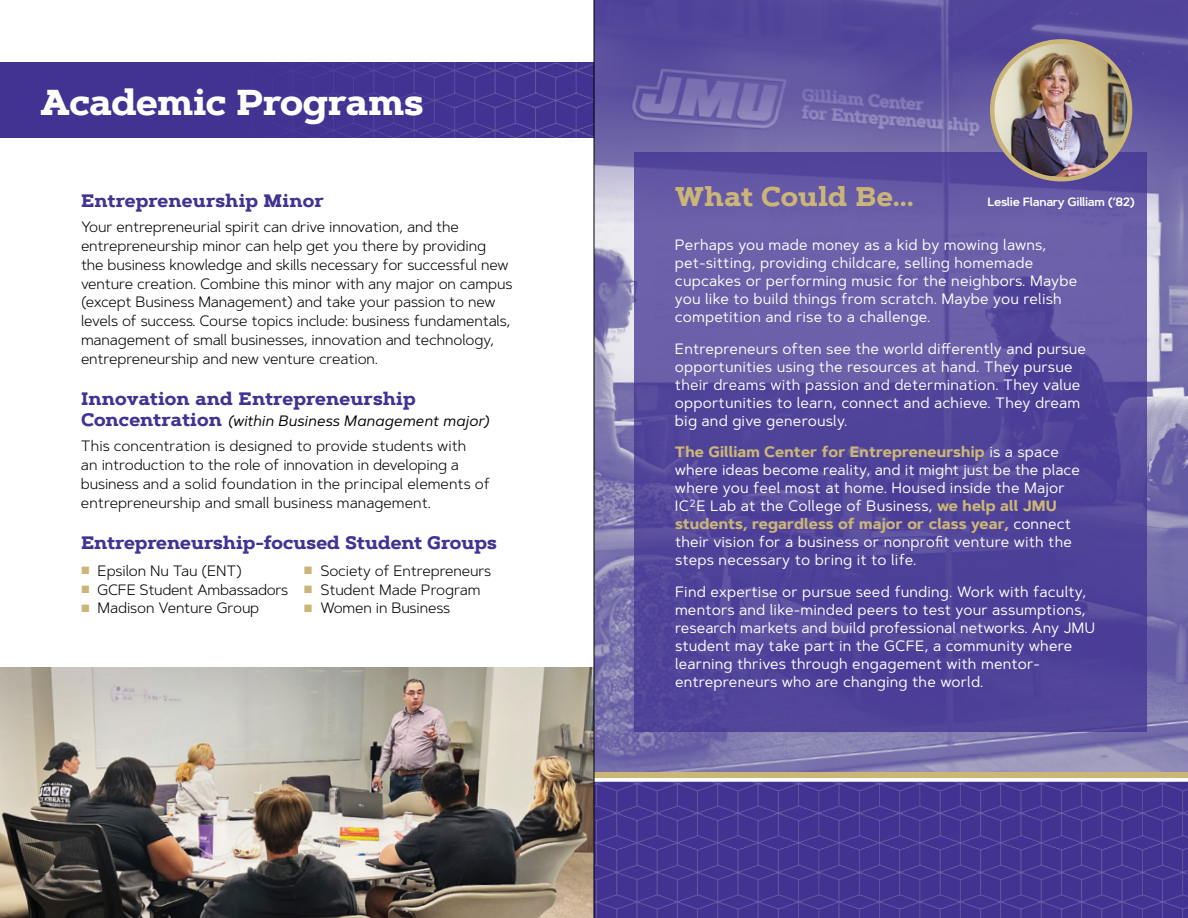
<style>
.page{position:relative;width:1188px;height:918px;background:#fff}
.page>*{position:absolute;margin:0;border:0;box-sizing:border-box;transform-origin:0 0}
.t1{font:700 36px "Artegra Slab";letter-spacing:-.025em;color:#fff}
.t2{font:700 27px "Artegra Slab";letter-spacing:-.005em;color:#cbb677}
.t3{font:700 18px "Artegra Slab";letter-spacing:-.005em;color:#423393}
.t4{font:15px/18px "Artegra Sans";letter-spacing:.01em;color:#fff}
.t5{font:300 15px/18.8px "Artegra Sans";letter-spacing:-.01em;color:#000}
.t6{font:600 12px "Artegra Sans";letter-spacing:-.025em;color:#fff}
.s1{font-family:"Artegra Slab";font-weight:700;font-size:18px;color:#423393}
.s2{font-weight:400;font-style:italic}
.s3{font-size:10.5px;color:#cbb677}
.s4{font-weight:700;color:#cbb677}
</style>
<div class="page">
<div style="left:0;top:62px;width:594px;height:76px;background:#423393"></div>
<img style="left:595px;top:224px;width:593px;height:694px">
<img style="left:0;top:668px;width:594px;height:250px">
<svg style="left:595px;top:0;width:593px;height:224px;background:#6459a3"></svg>
<svg style="left:634px;top:152px;width:514px;height:580px;background:#584c9e"></svg>
<img style="left:992px;top:41px;width:138px;height:138px;border-radius:69px">
<div style="left:990px;top:39px;width:142px;height:142px;border:4px solid #cbb677;border-radius:50%"></div>
<div style="left:594px;top:774px;width:594px;height:8px;background:#fff"></div>
<div style="left:594px;top:772px;width:594px;height:6px;background:#cbb677"></div>
<hr style="left:594px;top:0;width:1px;height:918px;background:#000">
<h1 class="t1" style="left:40px;top:76px;width:385px">Academic Programs</h1>
<p class="t3" style="left:81px;top:187px;width:244px">Entrepreneurship Minor</p>
<p class="t5" style="left:81px;top:217px;width:433px">Your entrepreneurial spirit can drive innovation, and the entrepreneurship minor can help get you there by providing the business knowledge and skills necessary for successful new venture creation. Combine this minor with any major on campus (except Business Management) and take your passion to new levels of success. Course topics include: business fundamentals, management of small businesses, innovation and technology, entrepreneurship and new venture creation.</p>
<p class="t3" style="left:81px;top:385px;width:336px">Innovation and Entrepreneurship</p>
<p class="t5" style="left:81px;top:408px;width:410px;line-height:25.5px"><span class="s1">Concentration</span> <span class="s2">(within Business Management major)<br></span>This concentration is designed to provide students with</p>
<p class="t5" style="left:81px;top:455px;width:410px">an introduction to the role of innovation in developing a business and a solid foundation in the principal elements of entrepreneurship and small business management.</p>
<p class="t3" style="left:81px;top:529px;width:417px">Entrepreneurship-focused Student Groups</p>
<p class="t5" style="left:81px;top:561px;width:163px"><span class="s3">■</span> Epsilon Nu Tau (ENT)</p>
<p class="t5" style="left:81px;top:580px;width:209px"><span class="s3">■</span> GCFE Student Ambassadors</p>
<p class="t5" style="left:81px;top:599px;width:180px"><span class="s3">■</span> Madison Venture Group</p>
<p class="t5" style="left:304px;top:561px;width:189px"><span class="s3">■</span> Society of Entrepreneurs</p>
<p class="t5" style="left:304px;top:580px;width:178px"><span class="s3">■</span> Student Made Program</p>
<p class="t5" style="left:304px;top:599px;width:148px"><span class="s3">■</span> Women in Business</p>
<h2 class="t2" style="left:675px;top:177px;width:240px">What Could Be...</h2>
<p class="t6" style="left:987px;top:193px;width:149px">Leslie Flanary Gilliam (’82)</p>
<p class="t4" style="left:675px;top:236px;width:404px">Perhaps you made money as a kid by mowing lawns, pet-sitting, providing childcare, selling homemade cupcakes or performing music for the neighbors. Maybe you like to build things from scratch. Maybe you relish competition and rise to a challenge.</p>
<p class="t4" style="left:675px;top:339px;width:413px">Entrepreneurs often see the world differently and pursue opportunities using the resources at hand. They pursue their dreams with passion and determination. They value opportunities to learn, connect and achieve. They dream big and give generously.</p>
<p class="t4" style="left:675px;top:443px;width:406px"><span class="s4">The Gilliam Center for Entrepreneurship</span> is a space where ideas become reality, and it might just be the place where you feel most at home. Housed inside the Major IC<sup>2</sup>E Lab at the College of Business, <span class="s4">we help all JMU students, regardless of major or class year,</span> connect their vision for a business or nonprofit venture with the steps necessary to bring it to life.</p>
<p class="t4" style="left:675px;top:582px;width:422px">Find expertise or pursue seed funding. Work with faculty, mentors and like-minded peers to test your assumptions, research markets and build professional networks. Any JMU student may take part in the GCFE, a community where learning thrives through engagement with mentor&shy;entrepreneurs who are changing the world.</p>
</div>
